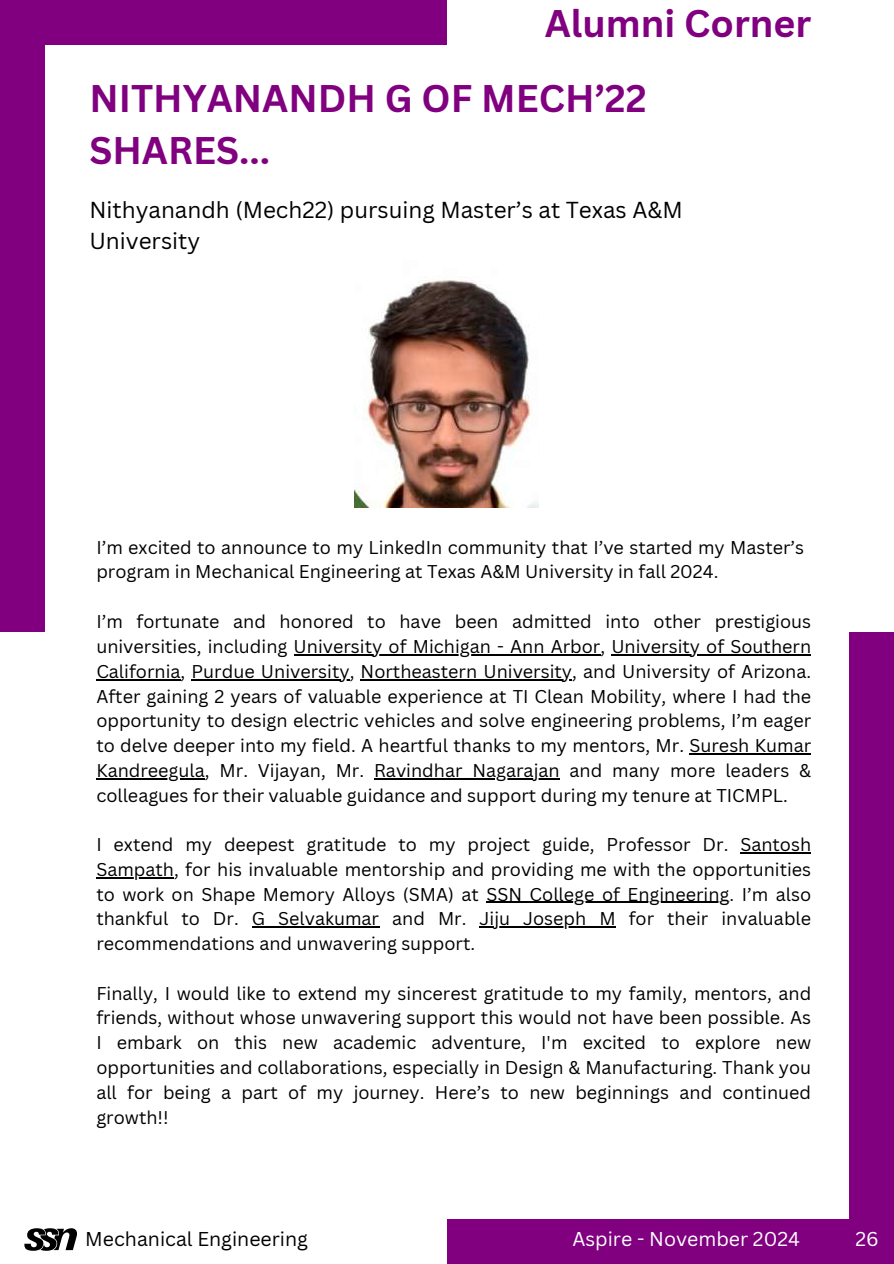
<style>
.page{position:relative;width:894px;height:1264px;background:#fff}
.page>*{position:absolute;margin:0;border:0;box-sizing:border-box;transform-origin:0 0}
.t1{font:700 37.5px/51.8px "Canva Sans";color:#800080}
.t2{font:22.5px/30.3px "Canva Sans";color:#000}
.t3{font:19.5px "Canva Sans";color:#000}
.t4{font:19.5px "Canva Sans";color:#fff}
.t5{font:18px/24.8px "Canva Sans";color:#000;text-align:justify}
</style>
<div class="page">
<div style="left:0;top:0;width:446px;height:44px;background:#800080"></div>
<div style="left:446px;top:1218px;width:447px;height:45px;background:#800080"></div>
<div style="left:0;top:0;width:44px;height:631px;background:#800080"></div>
<div style="left:848px;top:631px;width:45px;height:632px;background:#800080"></div>
<svg style="left:24px;top:1228px;width:53px;height:22px"></svg>
<img style="left:355px;top:277px;width:183px;height:230px">
<hr style="left:293px;top:654px;width:307px;height:1px;background:#000">
<hr style="left:611px;top:654px;width:200px;height:1px;background:#000">
<hr style="left:96px;top:679px;width:84px;height:1px;background:#000">
<hr style="left:191px;top:679px;width:158px;height:1px;background:#000">
<hr style="left:360px;top:679px;width:212px;height:1px;background:#000">
<hr style="left:689px;top:753px;width:122px;height:1px;background:#000">
<hr style="left:96px;top:778px;width:109px;height:1px;background:#000">
<hr style="left:374px;top:778px;width:185px;height:1px;background:#000">
<hr style="left:740px;top:852px;width:71px;height:1px;background:#000">
<hr style="left:96px;top:877px;width:78px;height:1px;background:#000">
<hr style="left:486px;top:901px;width:243px;height:1px;background:#000">
<hr style="left:252px;top:926px;width:127px;height:1px;background:#000">
<hr style="left:479px;top:926px;width:136px;height:1px;background:#000">
<h1 class="t1" style="left:544px;top:-4px;width:268px">Alumni Corner</h1>
<h1 class="t1" style="left:89px;top:72px;width:558px">NITHYANANDH G OF MECH’22<br>SHARES...</h1>
<p class="t2" style="left:89px;top:194px;width:594px">Nithyanandh (Mech22) pursuing Master’s at Texas A&amp;M<br>University</p>
<p class="t5" style="left:96px;top:534px;width:709px">I’m excited to announce to my LinkedIn community that I’ve started my Master’s program in Mechanical Engineering at Texas A&amp;M University in fall 2024.</p>
<p class="t5" style="left:96px;top:609px;width:716px">I’m fortunate and honored to have been admitted into other prestigious universities, including University of Michigan - Ann Arbor, University of Southern California, Purdue University, Northeastern University, and University of Arizona.<br>After gaining 2 years of valuable experience at TI Clean Mobility, where I had the opportunity to design electric vehicles and solve engineering problems, I’m eager to delve deeper into my field. A heartful thanks to my mentors, Mr. Suresh Kumar Kandreegula, Mr. Vijayan, Mr. Ravindhar Nagarajan and many more leaders &amp; colleagues for their valuable guidance and support during my tenure at TICMPL.</p>
<p class="t5" style="left:96px;top:831px;width:716px">I extend my deepest gratitude to my project guide, Professor Dr. Santosh Sampath, for his invaluable mentorship and providing me with the opportunities to work on Shape Memory Alloys (SMA) at SSN College of Engineering. I’m also thankful to Dr. G Selvakumar and Mr. Jiju Joseph M for their invaluable recommendations and unwavering support.</p>
<p class="t5" style="left:96px;top:980px;width:716px">Finally, I would like to extend my sincerest gratitude to my family, mentors, and friends, without whose unwavering support this would not have been possible. As I embark on this new academic adventure, I'm excited to explore new opportunities and collaborations, especially in Design &amp; Manufacturing. Thank you all for being a part of my journey. Here’s to new beginnings and continued growth!!</p>
<p class="t3" style="left:85px;top:1225px;width:224px">Mechanical Engineering</p>
<p class="t4" style="left:572px;top:1225px;width:229px">Aspire - November 2024</p>
<p class="t4" style="left:855px;top:1225px;width:25px">26</p>
</div>
